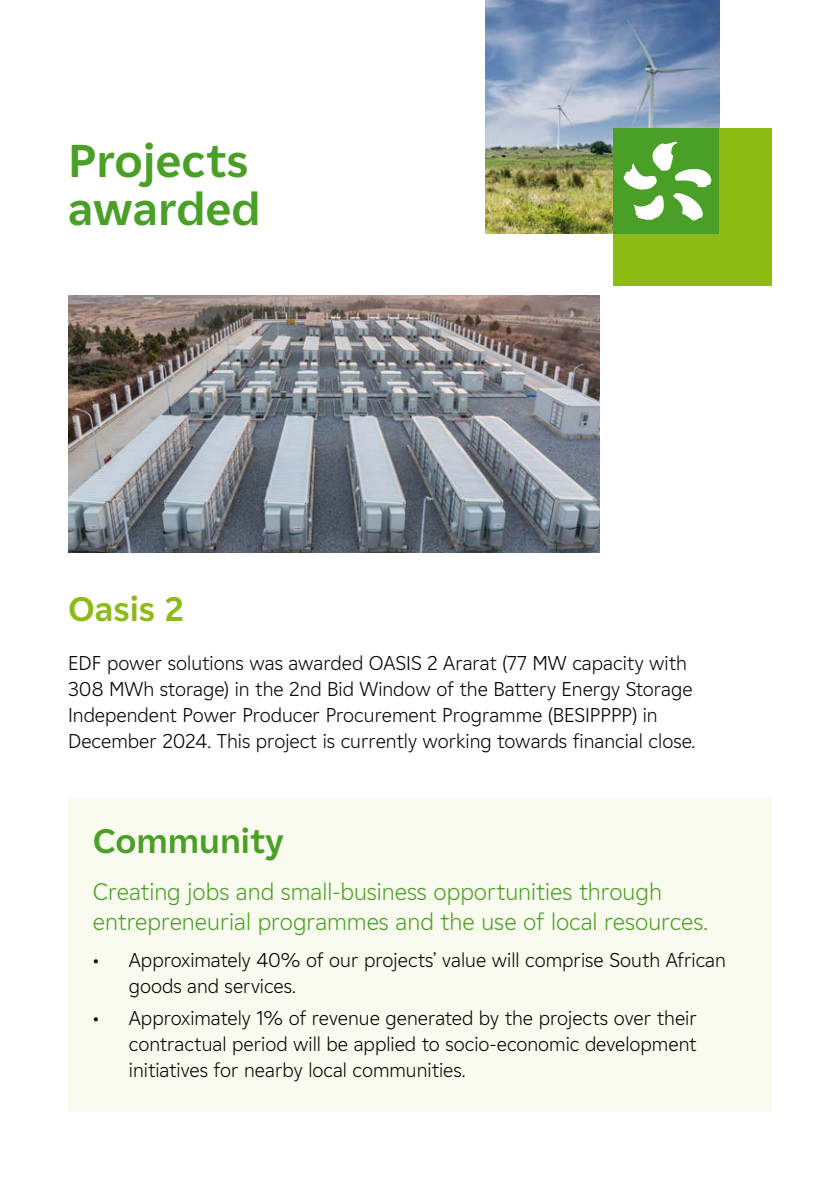
<style>
.page{position:relative;width:840px;height:1191px;background:#fff}
.page>*{position:absolute;margin:0;border:0;box-sizing:border-box;transform-origin:0 0}
.t1{font:700 46px/48px "EDF2020";color:#4aa027}
.t2{font:700 34px "EDF2020";color:#4aa027}
.t3{font:700 34px "EDF2020";color:#8cbb15}
.t4{font:300 24px/30px "EDF2020";color:#4aa027}
.t5{font:300 20px/26px "EDF2020";color:#000}
</style>
<div class="page">
<img style="left:68px;top:296px;width:531px;height:257px">
<div style="left:68px;top:798px;width:703px;height:313px;background:#fafbef"></div>
<img style="left:485px;top:0;width:233px;height:234px">
<div style="left:613px;top:128px;width:158px;height:158px;background:#8cbb15"></div>
<div style="left:613px;top:128px;width:105px;height:106px;background:#4aa027"></div>
<svg style="left:623px;top:141px;width:88px;height:80px"></svg>
<p class="t1" style="left:68px;top:135px;width:194px">Projects awarded</p>
<p class="t3" style="left:68px;top:585px;width:117px">Oasis 2</p>
<p class="t5" style="left:68px;top:649px;width:628px">EDF power solutions was awarded OASIS 2 Ararat (77 MW capacity with 308 MWh storage) in the 2nd Bid Window of the Battery Energy Storage Independent Power Producer Procurement Programme (BESIPPPP) in December 2024. This project is currently working towards financial close.</p>
<p class="t2" style="left:93px;top:816px;width:193px">Community</p>
<p class="t4" style="left:93px;top:875px;width:616px">Creating jobs and small-business opportunities through entrepreneurial programmes and the use of local resources.</p>
<p class="t5" style="left:129px;top:946px;width:598px;text-indent:-36px">• Approximately 40% of our projects’ value will comprise South African goods and services.</p>
<p class="t5" style="left:129px;top:1004px;width:569px;text-align:justify;text-indent:-36px">• Approximately 1% of revenue generated by the projects over their contractual period will be applied to socio-economic development initiatives for nearby local communities.</p>
</div>
